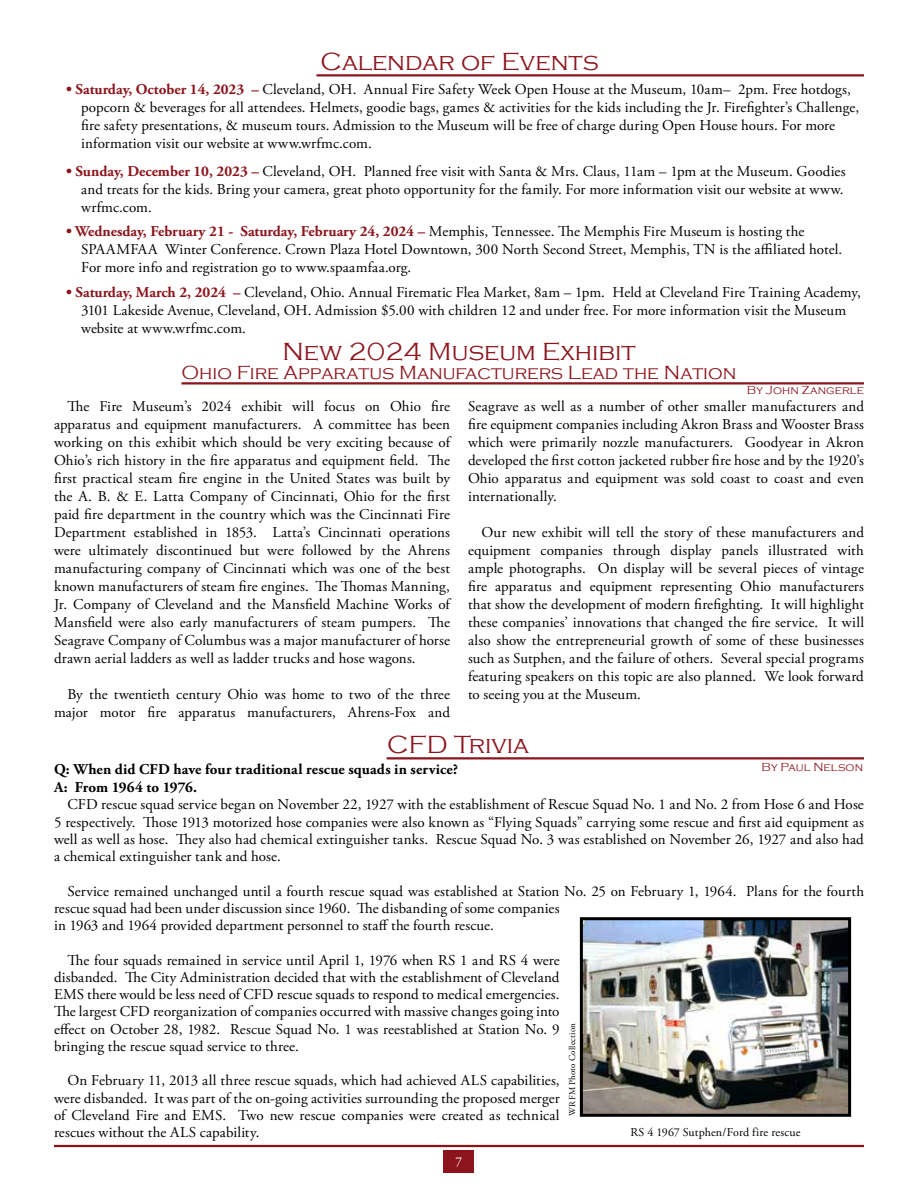
<style>
.page{position:relative;width:918px;height:1188px;background:#fff}
.page>*{position:absolute;margin:0;border:0;box-sizing:border-box;transform-origin:0 0}
.t1{font:300 25.5px "Copperplate Gothic";color:#8c151d}
.t2{font:300 19.5px "Copperplate Gothic";color:#8c151d}
.t3{font:15px/18px "Adobe Garamond Pro";letter-spacing:.005em;color:#000;text-align:justify}
.t4{font:700 15px/18px "Adobe Garamond Pro";letter-spacing:.01em;color:#000}
.t5{font:13.5px "Adobe Garamond Pro";color:#fff}
.t6{font:12px "Adobe Garamond Pro";letter-spacing:.01em;color:#000}
.t7{font:300 12px "Copperplate Gothic";letter-spacing:.01em;color:#8c151d}
.t8{font:9px "Adobe Garamond Pro";letter-spacing:.015em;color:#000}
.s1{font-weight:700;color:#8c151d}
</style>
<div class="page">
<div style="left:444px;top:1150px;width:30px;height:23px;background:#8c151d"></div>
<hr style="left:54px;top:1145px;width:810px;height:2px;background:#8c151d">
<hr style="left:316px;top:74px;width:548px;height:2px;background:#8c151d">
<hr style="left:387px;top:757px;width:477px;height:2px;background:#8c151d">
<img style="left:584px;top:921px;width:263px;height:192px">
<div style="left:580px;top:917px;width:271px;height:200px;border:3px solid #000"></div>
<hr style="left:181px;top:382px;width:683px;height:2px;background:#8c151d">
<h1 class="t1" style="left:320px;top:48px;width:280px">Calendar of Events</h1>
<p class="t3" style="left:81px;top:81px;width:780px;text-align:left;text-indent:-15px"><span class="s1">• Saturday, October 14, 2023 –</span> Cleveland, OH. Annual Fire Safety Week Open House at the Museum, 10am– 2pm. Free hotdogs, popcorn &amp; beverages for all attendees. Helmets, goodie bags, games &amp; activities for the kids including the Jr. Firefighter’s Challenge, fire safety presentations, &amp; museum tours. Admission to the Museum will be free of charge during Open House hours. For more information visit our website at www.wrfmc.com.</p>
<p class="t3" style="left:81px;top:162px;width:766px;text-align:left;text-indent:-15px"><span class="s1">• Sunday, December 10, 2023 –</span> Cleveland, OH. Planned free visit with Santa &amp; Mrs. Claus, 11am – 1pm at the Museum. Goodies and treats for the kids. Bring your camera, great photo opportunity for the family. For more information visit our website at www. wrfmc.com.</p>
<p class="t3" style="left:81px;top:223px;width:763px;text-align:left;text-indent:-15px"><span class="s1">• Wednesday, February 21 - Saturday, February 24, 2024 –</span> Memphis, Tennessee. The Memphis Fire Museum is hosting the<br>SPAAMFAA Winter Conference. Crown Plaza Hotel Downtown, 300 North Second Street, Memphis, TN is the affiliated hotel.<br>For more info and registration go to www.spaamfaa.org.</p>
<p class="t3" style="left:81px;top:284px;width:781px;text-align:left;text-indent:-15px"><span class="s1">• Saturday, March 2, 2024 –</span> Cleveland, Ohio. Annual Firematic Flea Market, 8am – 1pm. Held at Cleveland Fire Training Academy,<br>3101 Lakeside Avenue, Cleveland, OH. Admission $5.00 with children 12 and under free. For more information visit the Museum website at www.wrfmc.com.</p>
<h1 class="t1" style="left:282px;top:338px;width:355px">New 2024 Museum Exhibit</h1>
<h2 class="t2" style="left:182px;top:362px;width:556px">Ohio Fire Apparatus Manufacturers Lead the Nation</h2>
<p class="t7" style="left:747px;top:384px;width:119px">By John Zangerle</p>
<p class="t3" style="left:54px;top:398px;width:398px;text-indent:14px">The Fire Museum’s 2024 exhibit will focus on Ohio fire apparatus and equipment manufacturers. A committee has been working on this exhibit which should be very exciting because of Ohio’s rich history in the fire apparatus and equipment field. The first practical steam fire engine in the United States was built by the A. B. &amp; E. Latta Company of Cincinnati, Ohio for the first paid fire department in the country which was the Cincinnati Fire Department established in 1853. Latta’s Cincinnati operations were ultimately discontinued but were followed by the Ahrens manufacturing company of Cincinnati which was one of the best known manufacturers of steam fire engines. The Thomas Manning, Jr. Company of Cleveland and the Mansfield Machine Works of Mansfield were also early manufacturers of steam pumpers. The Seagrave Company of Columbus was a major manufacturer of horse drawn aerial ladders as well as ladder trucks and hose wagons.</p>
<p class="t3" style="left:54px;top:686px;width:398px;text-align:right">By the twentieth century Ohio was home to two of the three major motor fire apparatus manufacturers, Ahrens-Fox and</p>
<p class="t3" style="left:468px;top:398px;width:398px">Seagrave as well as a number of other smaller manufacturers and fire equipment companies including Akron Brass and Wooster Brass which were primarily nozzle manufacturers. Goodyear in Akron developed the first cotton jacketed rubber fire hose and by the 1920’s Ohio apparatus and equipment was sold coast to coast and even internationally.</p>
<p class="t3" style="left:468px;top:524px;width:398px;text-indent:14px">Our new exhibit will tell the story of these manufacturers and equipment companies through display panels illustrated with ample photographs. On display will be several pieces of vintage fire apparatus and equipment representing Ohio manufacturers that show the development of modern firefighting. It will highlight these companies’ innovations that changed the fire service. It will also show the entrepreneurial growth of some of these businesses such as Sutphen, and the failure of others. Several special programs featuring speakers on this topic are also planned. We look forward to seeing you at the Museum.</p>
<h1 class="t1" style="left:387px;top:731px;width:143px">CFD Trivia</h1>
<p class="t7" style="left:761px;top:760px;width:103px">By Paul Nelson</p>
<p class="t4" style="left:54px;top:761px;width:406px">Q: When did CFD have four traditional rescue squads in service?<br>A: From 1964 to 1976.</p>
<p class="t3" style="left:54px;top:796px;width:812px;line-height:17.2px;text-indent:14px">CFD rescue squad service began on November 22, 1927 with the establishment of Rescue Squad No. 1 and No. 2 from Hose 6 and Hose 5 respectively. Those 1913 motorized hose companies were also known as “Flying Squads” carrying some rescue and first aid equipment as well as well as hose. They also had chemical extinguisher tanks. Rescue Squad No. 3 was established on November 26, 1927 and also had a chemical extinguisher tank and hose.</p>
<p class="t3" style="left:54px;top:883px;width:812px;line-height:17.2px;text-align:left;text-indent:14px">Service remained unchanged until a fourth rescue squad was established at Station No. 25 on February 1, 1964. Plans for the fourth rescue squad had been under discussion since 1960. The disbanding of some companies<br>in 1963 and 1964 provided department personnel to staff the fourth rescue.</p>
<p class="t3" style="left:54px;top:952px;width:507px;line-height:17.2px;text-indent:14px">The four squads remained in service until April 1, 1976 when RS 1 and RS 4 were disbanded. The City Administration decided that with the establishment of Cleveland EMS there would be less need of CFD rescue squads to respond to medical emergencies.<br>The largest CFD reorganization of companies occurred with massive changes going into effect on October 28, 1982. Rescue Squad No. 1 was reestablished at Station No. 9 bringing the rescue squad service to three.</p>
<p class="t3" style="left:54px;top:1072px;width:507px;line-height:17.2px;text-indent:14px">On February 11, 2013 all three rescue squads, which had achieved ALS capabilities, were disbanded. It was part of the on-going activities surrounding the proposed merger of Cleveland Fire and EMS. Two new rescue companies were created as technical rescues without the ALS capability.</p>
<p class="t8" style="left:567px;top:1116px;width:95px;rotate:-90deg">WRFM Photo Collection</p>
<p class="t6" style="left:630px;top:1125px;width:172px">RS 4 1967 Sutphen/Ford fire rescue</p>
<p class="t5" style="left:456px;top:1154px;width:8px">7</p>
</div>
